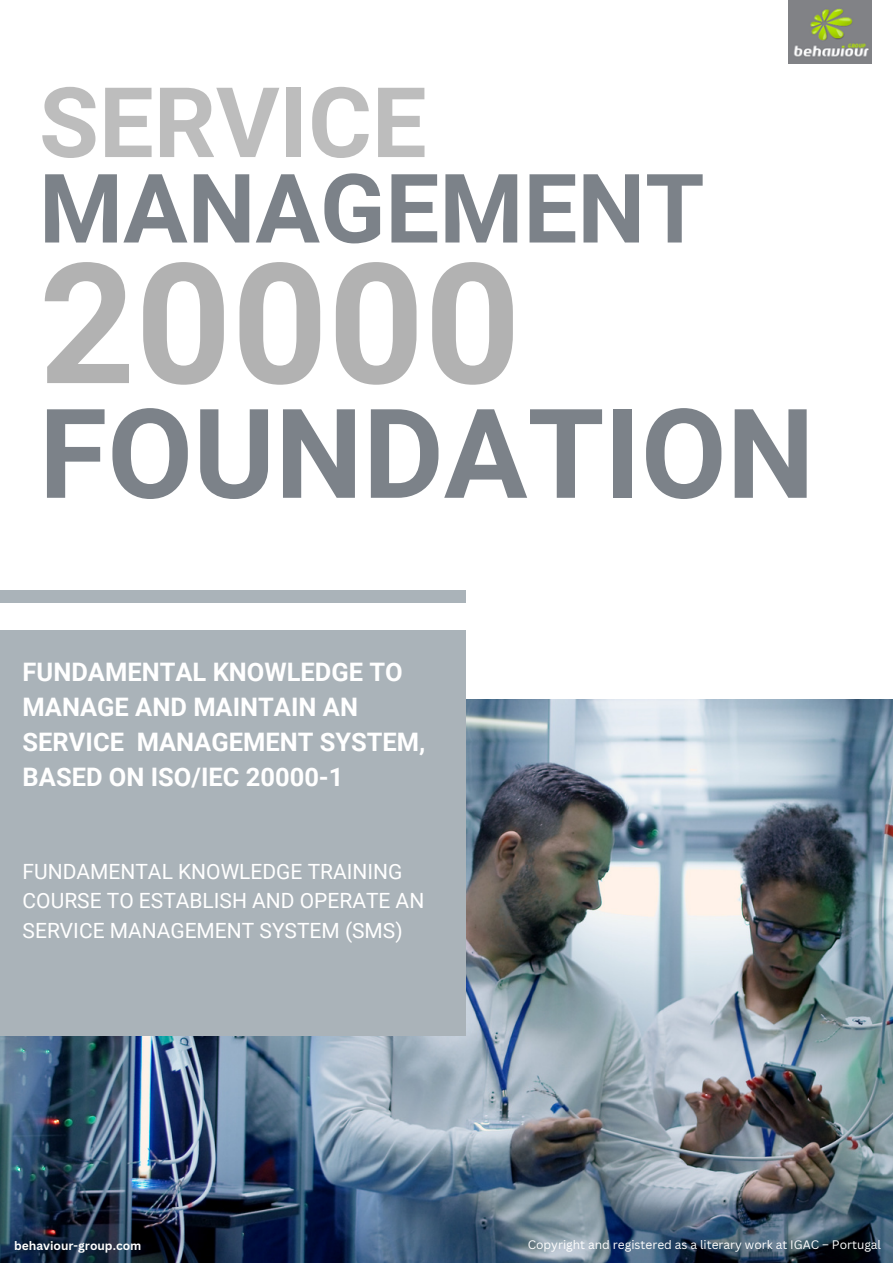
<style>
.page{position:relative;width:893px;height:1264px;background:#fff}
.page>*{position:absolute;margin:0;border:0;box-sizing:border-box;transform-origin:0 0}
.t1{font:700 167.85px "Roboto";color:#b2b2b2}
.t2{font:700 124.35px "Roboto";color:#7c8289}
.t3{font:700 97.35px "Roboto";color:#bdbdbd}
.t4{font:700 95.85px "Roboto";color:#7c8289}
.t5{font:700 25.5px/34.8px "Roboto";color:#fff}
.t6{font:21px/29.2px "Roboto";color:#fff}
.t7{font:12px "Canva Sans";color:#fff}
.t8{font:700 12px "Canva Sans";color:#fff}
</style>
<div class="page">
<img style="left:0;top:699px;width:892px;height:563px">
<div style="left:0;top:629px;width:465px;height:406px;background:#aab3b9"></div>
<div style="left:0;top:590px;width:465px;height:13px;background:#aab3b9"></div>
<img style="left:788px;top:0;width:83px;height:64px">
<p class="t3" style="left:39px;top:67px;width:389px">SERVICE</p>
<p class="t4" style="left:39px;top:154px;width:667px">MANAGEMENT</p>
<p class="t1" style="left:39px;top:227px;width:483px">20000</p>
<p class="t2" style="left:39px;top:382px;width:777px">FOUNDATION</p>
<p class="t5" style="left:23px;top:655px;width:404px">FUNDAMENTAL KNOWLEDGE TO<br>MANAGE AND MAINTAIN AN<br>SERVICE MANAGEMENT SYSTEM,<br>BASED ON ISO/IEC 20000-1</p>
<p class="t6" style="left:23px;top:857px;width:403px">FUNDAMENTAL KNOWLEDGE TRAINING<br>COURSE TO ESTABLISH AND OPERATE AN<br>SERVICE MANAGEMENT SYSTEM (SMS)</p>
<p class="t8" style="left:14px;top:1236px;width:129px">behaviour-group.com</p>
<p class="t7" style="left:527px;top:1235px;width:355px">Copyright and registered as a literary work at IGAC – Portugal</p>
</div>
